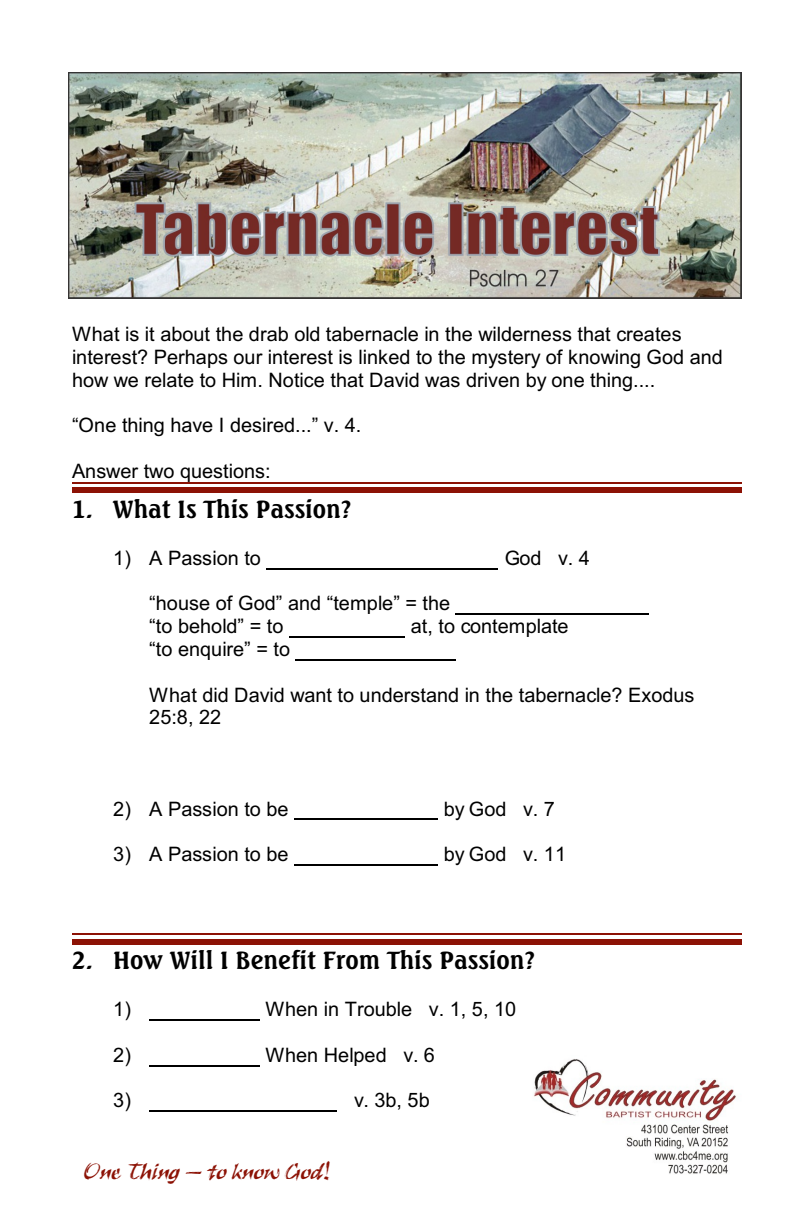
<style>
.page{position:relative;width:792px;height:1224px;background:#fff}
.page>*{position:absolute;margin:0;border:0;box-sizing:border-box;transform-origin:0 0}
.t1{font:300 24px "Seagull BT";color:#000}
.t2{font:24px "Ruach Let Plain";color:#8c1205}
.t3{font:20px/22.8px "Arial";color:#000}
</style>
<div class="page">
<img style="left:69px;top:72px;width:673px;height:226px">
<img style="left:534px;top:1059px;width:202px;height:115px">
<hr style="left:266px;top:568px;width:232px;height:1px;background:#000">
<hr style="left:456px;top:614px;width:193px;height:1px;background:#000">
<hr style="left:289px;top:636px;width:116px;height:2px;background:#000">
<hr style="left:296px;top:659px;width:160px;height:1px;background:#000">
<hr style="left:294px;top:819px;width:144px;height:1px;background:#000">
<hr style="left:294px;top:864px;width:144px;height:2px;background:#000">
<hr style="left:149px;top:1020px;width:111px;height:1px;background:#000">
<hr style="left:149px;top:1065px;width:111px;height:1px;background:#000">
<hr style="left:149px;top:1111px;width:188px;height:1px;background:#000">
<hr style="left:72px;top:482px;width:669px;height:2px;background:#8c1205">
<div style="left:72px;top:488px;width:669px;height:5px;background:#8c1205"></div>
<hr style="left:72px;top:934px;width:669px;height:1px;background:#8c1205">
<div style="left:72px;top:939px;width:669px;height:5px;background:#8c1205"></div>
<p class="t3" style="left:72px;top:325px;width:653px">What is it about the drab old tabernacle in the wilderness that creates interest? Perhaps our interest is linked to the mystery of knowing God and how we relate to Him. Notice that David was driven by one thing....</p>
<p class="t3" style="left:72px;top:416px;width:291px">“One thing have I desired...” v. 4.</p>
<p class="t3" style="left:72px;top:462px;width:200px">Answer two questions:</p>
<p class="t1" style="left:72px;top:499px;width:282px">1. What Is This Passion?</p>
<p class="t3" style="left:113px;top:548px;width:149px">1) A Passion to</p>
<p class="t3" style="left:505px;top:548px;width:87px">God v. 4</p>
<p class="t3" style="left:149px;top:594px;width:303px">“house of God” and “temple” = the “to behold” = to</p>
<p class="t3" style="left:411px;top:617px;width:159px">at, to contemplate</p>
<p class="t3" style="left:149px;top:639px;width:142px">“to enquire” = to</p>
<p class="t3" style="left:149px;top:685px;width:547px">What did David want to understand in the tabernacle? Exodus<br>25:8, 22</p>
<p class="t3" style="left:113px;top:799px;width:177px">2) A Passion to be</p>
<p class="t3" style="left:444px;top:799px;width:113px">by God v. 7</p>
<p class="t3" style="left:113px;top:845px;width:177px">3) A Passion to be</p>
<p class="t3" style="left:444px;top:845px;width:124px">by God v. 11</p>
<p class="t1" style="left:72px;top:951px;width:466px">2. How Will I Benefit From This Passion?</p>
<p class="t3" style="left:113px;top:1000px;width:19px">1)</p>
<p class="t3" style="left:266px;top:1000px;width:252px">When in Trouble v. 1, 5, 10</p>
<p class="t3" style="left:113px;top:1045px;width:19px">2)</p>
<p class="t3" style="left:266px;top:1045px;width:171px">When Helped v. 6</p>
<p class="t3" style="left:113px;top:1091px;width:19px">3)</p>
<p class="t3" style="left:354px;top:1091px;width:77px">v. 3b, 5b</p>
<p class="t2" style="left:84px;top:1163px;width:248px">One Thing – to know God!</p>
</div>
